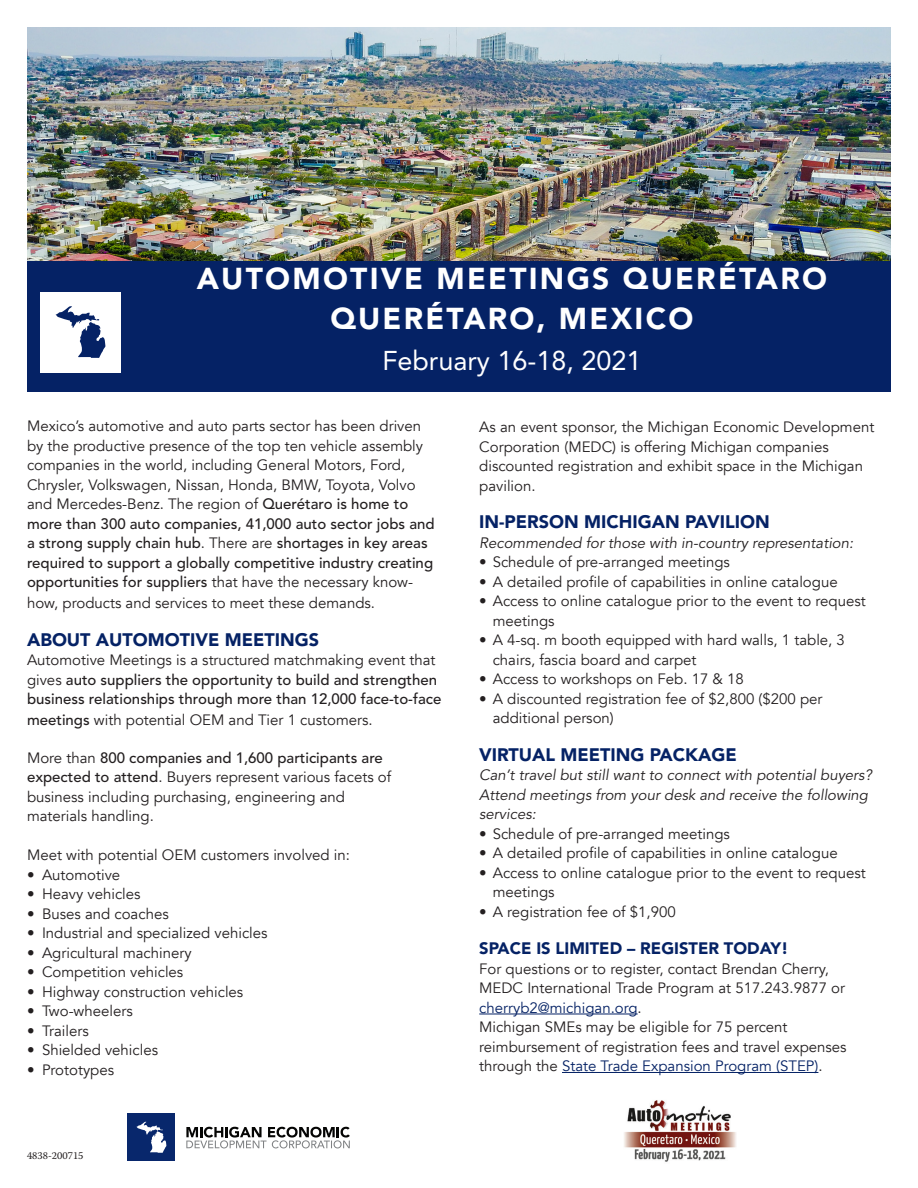
<style>
.page{position:relative;width:918px;height:1188px;background:#fff}
.page>*{position:absolute;margin:0;border:0;box-sizing:border-box;transform-origin:0 0}
.t1{font:900 30px "Avenir LT Std";letter-spacing:.075em;color:#fff}
.t2{font:27px "Avenir LT Std";color:#fff}
.t3{font:900 18px "Avenir LT Std";color:#052265}
.t4{font:900 16.5px "Avenir LT Std";color:#052265}
.t5{font:15px/19.5px "Avenir";color:#231f20}
.t6{font:500 15px/19.5px "Avenir LT Std";color:#231f20}
.t7{font:italic 15px/19.5px "Avenir LT Std";color:#231f20}
.t8{font:15px "Avenir";color:#052265}
.t9{font:10.5px "Warnock Pro";color:#231f20}
.s1{font-family:"Avenir LT Std";font-weight:500}
.s2{font-family:"Avenir";font-weight:400}
.s3{color:#231f20}
.s4{color:#052265}
</style>
<div class="page">
<img style="left:27px;top:27px;width:864px;height:234px">
<div style="left:27px;top:261px;width:864px;height:131px;background:#052265"></div>
<div style="left:40px;top:292px;width:81px;height:81px;background:#fff"></div>
<svg style="left:56px;top:306px;width:49px;height:52px"></svg>
<div style="left:128px;top:1114px;width:47px;height:47px;background:#08276c"></div>
<svg style="left:136px;top:1122px;width:30px;height:31px"></svg>
<svg style="left:186px;top:1127px;width:164px;height:21px"></svg>
<hr style="left:479px;top:1014px;width:159px;height:1px;background:#052265">
<hr style="left:562px;top:1072px;width:256px;height:1px;background:#052265">
<img style="left:624px;top:1100px;width:112px;height:62px">
<p class="t1" style="left:197px;top:260px;width:632px">AUTOMOTIVE MEETINGS QUERÉTARO</p>
<p class="t1" style="left:330px;top:301px;width:365px">QUERÉTARO, MEXICO</p>
<p class="t2" style="left:382px;top:345px;width:261px">February 16-18, 2021</p>
<p class="t5" style="left:27px;top:416px;width:409px">Mexico’s automotive and auto parts sector has been driven by the productive presence of the top ten vehicle assembly companies in the world, including General Motors, Ford, Chrysler, Volkswagen, Nissan, Honda, BMW, Toyota, Volvo and Mercedes-Benz. The region of <span class="s1">Querétaro is home to more than 300 auto companies, 41,000 auto sector jobs and a strong supply chain hub</span>. There are <span class="s1">shortages in key areas required to support a globally competitive industry creating opportunities for suppliers</span> that have the necessary know-</p>
<p class="t5" style="left:27px;top:593px;width:350px">how, products and services to meet these demands.</p>
<p class="t3" style="left:27px;top:628px;width:294px">ABOUT AUTOMOTIVE MEETINGS</p>
<p class="t6" style="left:27px;top:651px;width:416px"><span class="s2">Automotive Meetings is a structured matchmaking event that gives</span> auto suppliers the opportunity to build and strengthen business relationships through more than 12,000 face-to-face</p>
<p class="t5" style="left:27px;top:710px;width:347px"><span class="s1">meetings</span> with potential OEM and Tier 1 customers.</p>
<p class="t5" style="left:27px;top:748px;width:366px">More than <span class="s1">800 companies and 1,600 participants are expected to attend</span>. Buyers represent various facets of business including purchasing, engineering and</p>
<p class="t5" style="left:27px;top:806px;width:128px">materials handling.</p>
<p class="t5" style="left:27px;top:845px;width:325px">Meet with potential OEM customers involved in:</p>
<p class="t5" style="left:27px;top:865px;width:95px">• Automotive</p>
<p class="t5" style="left:27px;top:884px;width:115px">• Heavy vehicles</p>
<p class="t5" style="left:27px;top:904px;width:143px">• Buses and coaches</p>
<p class="t5" style="left:27px;top:923px;width:242px">• Industrial and specialized vehicles</p>
<p class="t5" style="left:27px;top:943px;width:166px">• Agricultural machinery</p>
<p class="t5" style="left:27px;top:962px;width:158px">• Competition vehicles</p>
<p class="t5" style="left:27px;top:982px;width:218px">• Highway construction vehicles</p>
<p class="t5" style="left:27px;top:1001px;width:107px">• Two-wheelers</p>
<p class="t5" style="left:27px;top:1021px;width:63px">• Trailers</p>
<p class="t5" style="left:27px;top:1040px;width:133px">• Shielded vehicles</p>
<p class="t5" style="left:27px;top:1060px;width:89px">• Prototypes</p>
<p class="t9" style="left:27px;top:1150px;width:58px">4838-200715</p>
<p class="t5" style="left:479px;top:418px;width:397px">As an event sponsor, the Michigan Economic Development Corporation (MEDC) is offering Michigan companies discounted registration and exhibit space in the Michigan pavilion.</p>
<p class="t3" style="left:479px;top:511px;width:292px">IN-PERSON MICHIGAN PAVILION</p>
<p class="t7" style="left:479px;top:533px;width:376px">Recommended for those with in-country representation:</p>
<p class="t5" style="left:479px;top:553px;width:252px">• Schedule of pre-arranged meetings</p>
<p class="t5" style="left:479px;top:572px;width:360px">• A detailed profile of capabilities in online catalogue</p>
<p class="t5" style="left:493px;top:592px;width:375px;text-indent:-14px">• Access to online catalogue prior to the event to request meetings</p>
<p class="t5" style="left:493px;top:631px;width:354px;text-indent:-14px">• A 4-sq. m booth equipped with hard walls, 1 table, 3 chairs, fascia board and carpet</p>
<p class="t5" style="left:479px;top:670px;width:266px">• Access to workshops on Feb. 17 &amp; 18</p>
<p class="t5" style="left:493px;top:689px;width:331px;text-indent:-14px">• A discounted registration fee of $2,800 ($200 per additional person)</p>
<p class="t3" style="left:479px;top:744px;width:259px">VIRTUAL MEETING PACKAGE</p>
<p class="t7" style="left:479px;top:766px;width:394px">Can’t travel but still want to connect with potential buyers?<br>Attend meetings from your desk and receive the following services:</p>
<p class="t5" style="left:479px;top:824px;width:252px">• Schedule of pre-arranged meetings</p>
<p class="t5" style="left:479px;top:844px;width:360px">• A detailed profile of capabilities in online catalogue</p>
<p class="t5" style="left:493px;top:863px;width:375px;text-indent:-14px">• Access to online catalogue prior to the event to request meetings</p>
<p class="t5" style="left:479px;top:902px;width:198px">• A registration fee of $1,900</p>
<p class="t4" style="left:479px;top:939px;width:311px">SPACE IS LIMITED – REGISTER TODAY!</p>
<p class="t5" style="left:479px;top:959px;width:351px">For questions or to register, contact Brendan Cherry,</p>
<p class="t5" style="left:479px;top:979px;width:367px">MEDC International Trade Program at 517.243.9877 or</p>
<p class="t8" style="left:479px;top:999px;width:164px">cherryb2@michigan.org<span class="s3">.</span></p>
<p class="t5" style="left:479px;top:1018px;width:369px">Michigan SMEs may be eligible for 75 percent reimbursement of registration fees and travel expenses through the <span class="s4">State Trade Expansion Program (STEP)</span>.</p>
</div>
